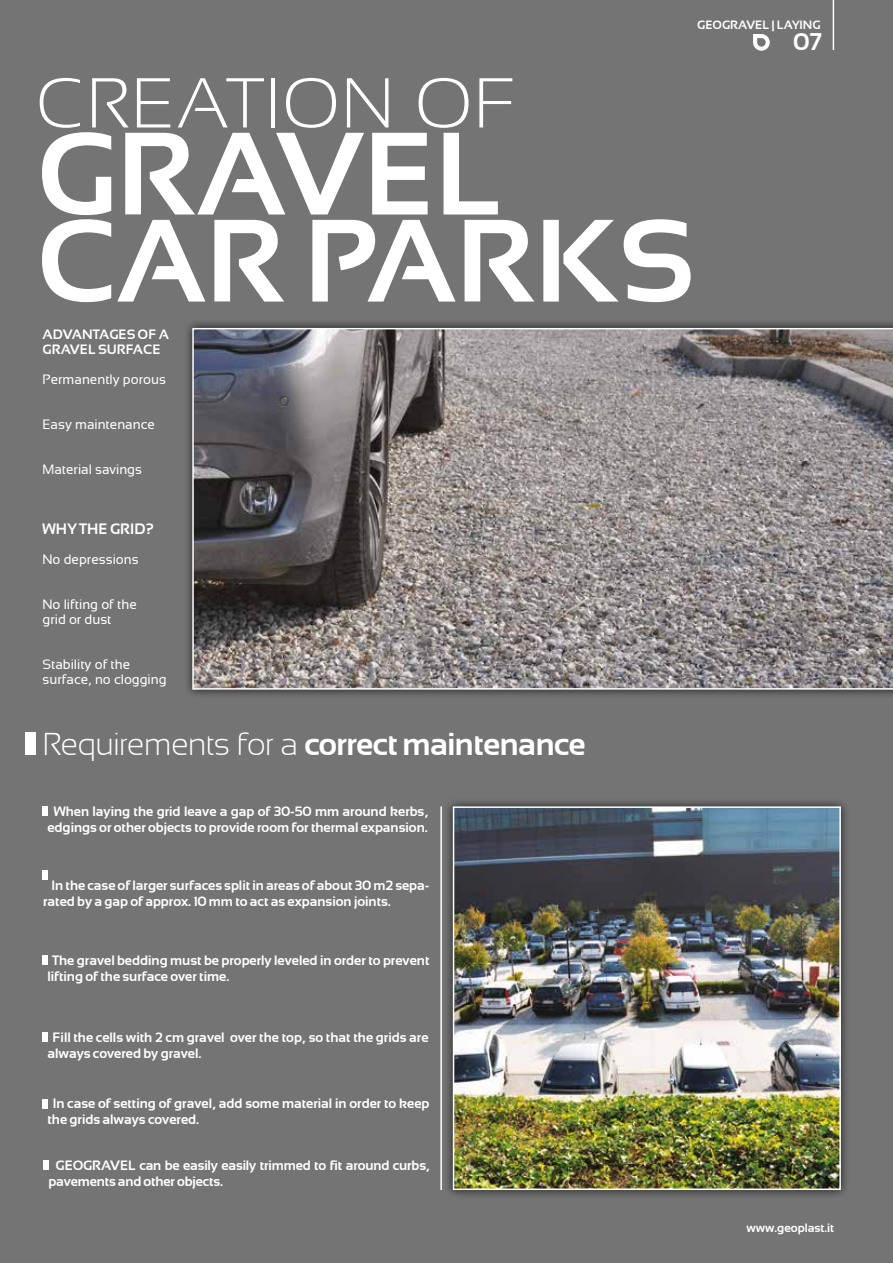
<style>
.page{position:relative;width:893px;height:1263px;background:#757474}
.page>*{position:absolute;margin:0;border:0;box-sizing:border-box;transform-origin:0 0}
.t1{font:700 117px/87px "Sansation";letter-spacing:-.01em;color:#fff}
.t2{font:300 70.5px "Sansation";letter-spacing:.03em;color:#fff}
.t3{font:700 31.5px "Sansation";letter-spacing:-.015em;color:#fff}
.t4{font:700 24px "Sansation";color:#fff}
.t5{font:700 15px "Sansation";color:#fff}
.t6{font:700 13.5px/16.2px "Sansation";color:#fff}
.t7{font:13.5px/15px "Sansation";color:#fff}
.t8{font:700 12px "Sansation";color:#fff}
.s1{font-weight:300}
</style>
<div class="page">
<div style="left:183px;top:319px;width:710px;height:380px;background:#000;opacity:.75"></div>
<svg style="left:192px;top:328px;width:701px;height:362px;background:#878181"></svg>
<div style="left:444px;top:797px;width:406px;height:402px;background:#000;opacity:.75"></div>
<img style="left:456px;top:809px;width:382px;height:378px">
<div style="left:453px;top:806px;width:388px;height:384px;border:2px solid #fff"></div>
<div style="left:25px;top:733px;width:11px;height:22px;background:#fff"></div>
<div style="left:42px;top:806px;width:5px;height:10px;background:#fff"></div>
<div style="left:42px;top:870px;width:5px;height:9px;background:#fff"></div>
<div style="left:42px;top:955px;width:5px;height:10px;background:#fff"></div>
<div style="left:42px;top:1032px;width:5px;height:10px;background:#fff"></div>
<div style="left:42px;top:1099px;width:5px;height:9px;background:#fff"></div>
<hr style="left:440px;top:806px;width:2px;height:384px;background:#fff">
<div style="left:43px;top:1160px;width:6px;height:10px;background:#fff"></div>
<hr style="left:833px;top:0;width:1px;height:50px;background:#fff">
<svg style="left:753px;top:34px;width:17px;height:17px"></svg>
<p class="t8" style="left:697px;top:18px;width:125px">GEOGRAVEL | LAYING</p>
<h2 class="t2" style="left:36px;top:64px;width:483px">CREATION OF</h2>
<h1 class="t1" style="left:36px;top:130px;width:659px">GRAVEL<br>CAR PARKS</h1>
<p class="t6" style="left:43px;top:326px;width:128px;line-height:15px">ADVANTAGES OF A<br>GRAVEL SURFACE</p>
<p class="t7" style="left:43px;top:371px;width:125px">Permanently porous</p>
<p class="t7" style="left:43px;top:416px;width:114px">Easy maintenance</p>
<p class="t7" style="left:43px;top:461px;width:101px">Material savings</p>
<p class="t5" style="left:43px;top:520px;width:113px">WHY THE GRID?</p>
<p class="t7" style="left:43px;top:551px;width:98px">No depressions</p>
<p class="t7" style="left:43px;top:596px;width:96px">No lifting of the grid or dust</p>
<p class="t7" style="left:43px;top:656px;width:126px">Stability of the surface, no clogging</p>
<h3 class="t3" style="left:43px;top:726px;width:544px"><span class="s1">Requirements for a</span> correct maintenance</h3>
<p class="t6" style="left:47px;top:803px;width:382px;text-align:center">When laying the grid leave a gap of 30-50 mm around kerbs, edgings or other objects to provide room for thermal expansion.</p>
<p class="t6" style="left:43px;top:877px;width:388px;text-indent:8px">In the case of larger surfaces split in areas of about 30 m2 sepa&shy;rated by a gap of approx. 10 mm to act as expansion joints.</p>
<p class="t6" style="left:47px;top:952px;width:384px;text-indent:5px">The gravel bedding must be properly leveled in order to prevent lifting of the surface over time.</p>
<p class="t6" style="left:47px;top:1029px;width:383px;text-indent:5px">Fill the cells with 2 cm gravel over the top, so that the grids are always covered by gravel.</p>
<p class="t6" style="left:47px;top:1095px;width:383px;text-indent:5px">In case of setting of gravel, add some material in order to keep the grids always covered.</p>
<p class="t6" style="left:49px;top:1157px;width:383px;text-indent:7px">GEOGRAVEL can be easily easily trimmed to fit around curbs, pavements and other objects.</p>
<h3 class="t4" style="left:793px;top:28px;width:31px">07</h3>
<p class="t8" style="left:746px;top:1221px;width:89px">www.geoplast.it</p>
</div>
